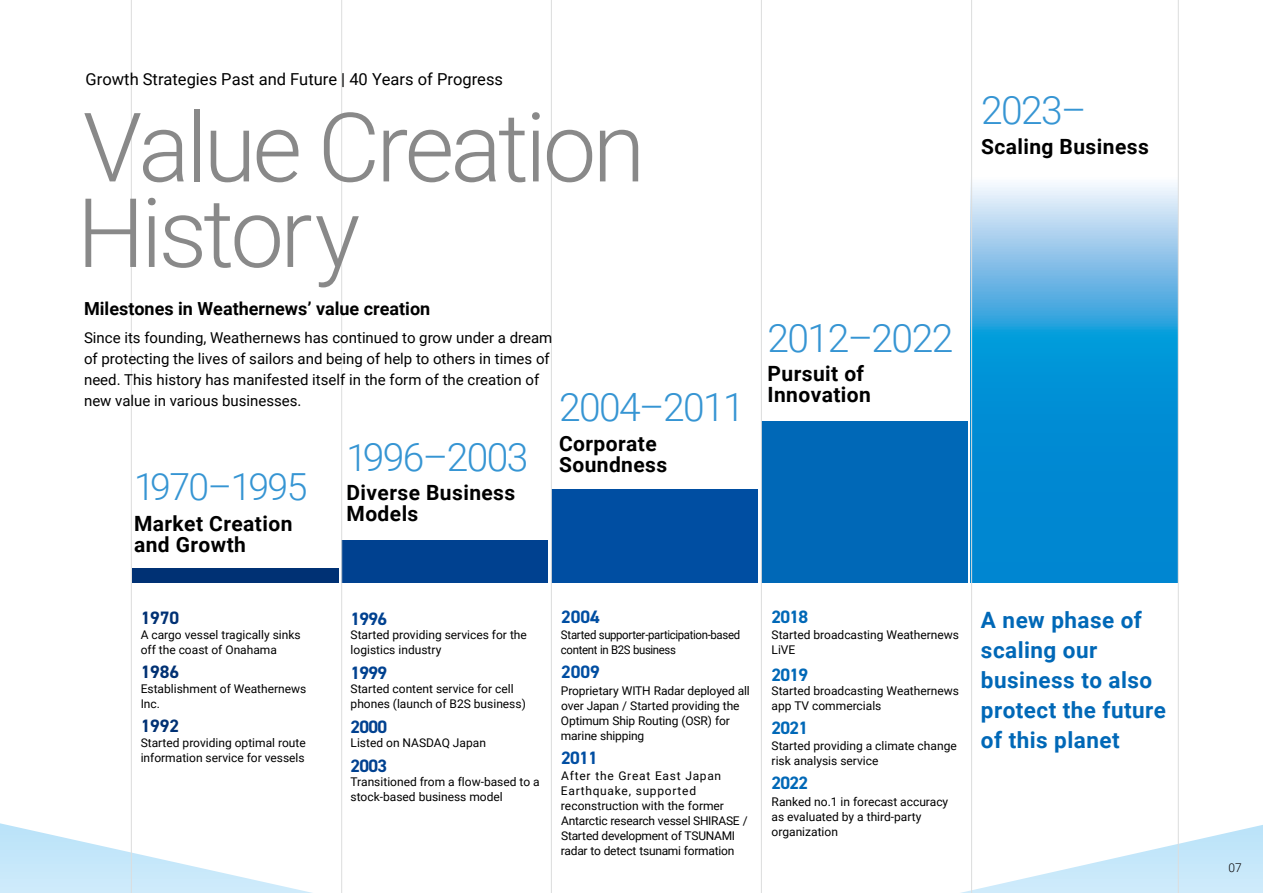
<style>
.page{position:relative;width:1263px;height:893px;background:#fff}
.page>*{position:absolute;margin:0;border:0;box-sizing:border-box;transform-origin:0 0}
.t1{font:300 96px/85.5px "Roboto";letter-spacing:-.04em;color:#898989}
.t2{font:300 39px "Roboto";letter-spacing:-.04em;color:#3695d3}
.t3{font:300 37.35px "Roboto";letter-spacing:-.04em;color:#3695d3}
.t4{font:700 22.5px/30px "Roboto";letter-spacing:.02em;color:#0068b7}
.t5{font:700 21px/21px "Roboto";letter-spacing:.02em;color:#000}
.t6{font:700 18px "Roboto";color:#000}
.t7{font:700 18px "DIN2014";letter-spacing:-.04em;color:#004190}
.t8{font:700 18px "DIN2014";letter-spacing:-.04em;color:#0068b7}
.t9{font:700 18px "DIN2014";letter-spacing:-.005em;color:#003174}
.t10{font:700 18px "DIN2014";color:#004ea2}
.t11{font:16.5px "Roboto";color:#000}
.t12{font:15px/21px "Roboto";color:#000}
.t13{font:12px/15px "Roboto";color:#000}
.t14{font:12px/15px "Roboto";letter-spacing:-.03em;color:#000;scale:.95 1}
.t15{font:300 12px "Roboto";color:#040000}
.s1{font-size:37.35px}
</style>
<div class="page">
<svg style="left:0;top:823px;width:1263px;height:70px"></svg>
<hr style="left:131px;top:0;width:1px;height:893px;background:#dcdddd">
<div style="left:761px;top:421px;width:207px;height:161px;background:#0068b7"></div>
<div style="left:551px;top:488px;width:207px;height:94px;background:#004ea2"></div>
<svg style="left:972px;top:180px;width:205px;height:402px;background:#36a2dc"></svg>
<div style="left:341px;top:540px;width:207px;height:42px;background:#004190"></div>
<div style="left:132px;top:568px;width:206px;height:14px;background:#003174"></div>
<hr style="left:971px;top:0;width:1px;height:893px;background:#dcdddd">
<hr style="left:1178px;top:0;width:1px;height:893px;background:#dcdddd">
<hr style="left:761px;top:0;width:1px;height:893px;background:#dcdddd">
<hr style="left:551px;top:0;width:1px;height:893px;background:#dcdddd">
<hr style="left:341px;top:0;width:1px;height:893px;background:#dcdddd">
<p class="t11" style="left:86px;top:67px;width:419px">Growth Strategies Past and Future | 40 Years of Progress</p>
<p class="t1" style="left:77px;top:101px;width:570px">Value Creation<br>History</p>
<p class="t6" style="left:84px;top:296px;width:348px">Milestones in Weathernews’ value creation</p>
<p class="t12" style="left:84px;top:326px;width:470px">Since its founding, Weathernews has continued to grow under a dream of protecting the lives of sailors and being of help to others in times of need. This history has manifested itself in the form of the creation of new value in various businesses.</p>
<p class="t3" style="left:134px;top:461px;width:175px">1970–1995</p>
<p class="t5" style="left:134px;top:512px;width:160px">Market Creation and Growth</p>
<p class="t2" style="left:347px;top:430px;width:183px"><span class="s1">1</span>996–2003</p>
<p class="t5" style="left:347px;top:482px;width:170px">Diverse Business<br>Models</p>
<p class="t2" style="left:559px;top:380px;width:187px">2004–2011</p>
<p class="t5" style="left:559px;top:432px;width:110px">Corporate<br>Soundness</p>
<p class="t2" style="left:981px;top:83px;width:107px">2023–</p>
<p class="t5" style="left:981px;top:135px;width:169px">Scaling Business</p>
<p class="t2" style="left:767px;top:310px;width:187px">2012–2022</p>
<p class="t5" style="left:767px;top:362px;width:105px">Pursuit of<br>Innovation</p>
<p class="t9" style="left:141px;top:606px;width:40px">1970</p>
<p class="t13" style="left:141px;top:626px;width:162px">A cargo vessel tragically sinks off the coast of Onahama</p>
<p class="t9" style="left:141px;top:660px;width:40px">1986</p>
<p class="t13" style="left:141px;top:680px;width:167px">Establishment of Weathernews<br>Inc.</p>
<p class="t9" style="left:141px;top:714px;width:40px">1992</p>
<p class="t13" style="left:141px;top:734px;width:167px">Started providing optimal route information service for vessels</p>
<p class="t7" style="left:351px;top:606px;width:38px">1996</p>
<p class="t13" style="left:351px;top:627px;width:178px">Started providing services for the logistics industry</p>
<p class="t7" style="left:351px;top:660px;width:38px">1999</p>
<p class="t13" style="left:351px;top:681px;width:177px">Started content service for cell phones (launch of B2S business)</p>
<p class="t7" style="left:351px;top:714px;width:38px">2000</p>
<p class="t13" style="left:351px;top:735px;width:137px">Listed on NASDAQ Japan</p>
<p class="t7" style="left:351px;top:753px;width:38px">2003</p>
<p class="t13" style="left:351px;top:774px;width:191px">Transitioned from a flow-based to a stock-based business model</p>
<p class="t10" style="left:561px;top:605px;width:40px">2004</p>
<p class="t14" style="left:561px;top:627px;width:190px">Started supporter-participation-based content in B2S business</p>
<p class="t10" style="left:561px;top:660px;width:40px">2009</p>
<p class="t13" style="left:561px;top:682px;width:190px">Proprietary WITH Radar deployed all over Japan / Started providing the<br>Optimum Ship Routing (OSR) for marine shipping</p>
<p class="t10" style="left:561px;top:746px;width:38px">2011</p>
<p class="t13" style="left:561px;top:768px;width:188px">After the Great East Japan<br>Earthquake, supported reconstruction with the former<br>Antarctic research vessel SHIRASE /<br>Started development of TSUNAMI radar to detect tsunami formation</p>
<p class="t8" style="left:772px;top:605px;width:38px">2018</p>
<p class="t13" style="left:772px;top:627px;width:189px">Started broadcasting Weathernews<br>LiVE</p>
<p class="t8" style="left:772px;top:663px;width:38px">2019</p>
<p class="t13" style="left:772px;top:682px;width:189px">Started broadcasting Weathernews app TV commercials</p>
<p class="t8" style="left:772px;top:716px;width:38px">2021</p>
<p class="t13" style="left:772px;top:738px;width:187px">Started providing a climate change risk analysis service</p>
<p class="t8" style="left:772px;top:771px;width:38px">2022</p>
<p class="t13" style="left:772px;top:793px;width:178px">Ranked no.1 in forecast accuracy as evaluated by a third-party organization</p>
<p class="t4" style="left:981px;top:604px;width:187px">A new phase of scaling our business to also protect the future of this planet</p>
<p class="t15" style="left:1228px;top:859px;width:15px">07</p>
</div>
